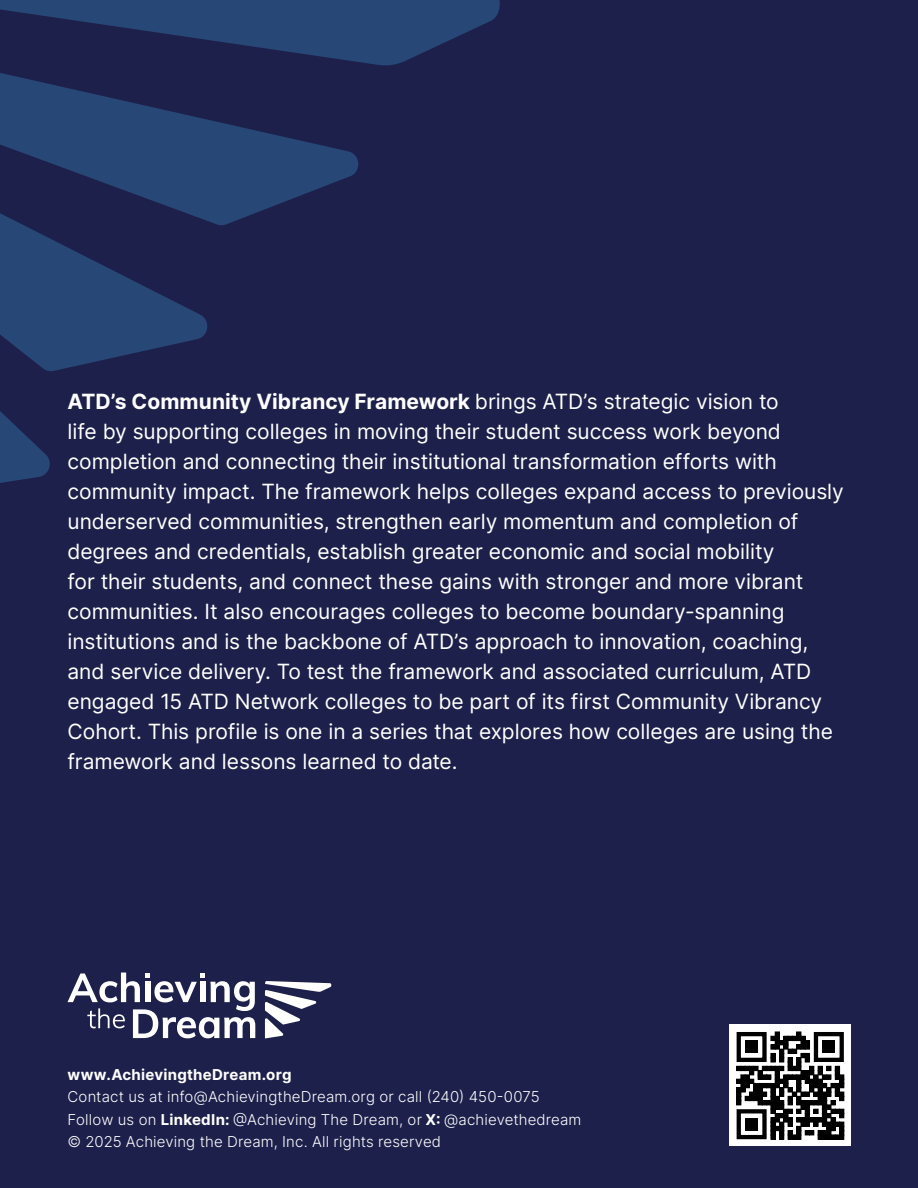
<style>
.page{position:relative;width:918px;height:1188px;background:#1d204b}
.page>*{position:absolute;margin:0;border:0;box-sizing:border-box;transform-origin:0 0}
.t1{font:21px/30px "Inter";color:#fff}
.t2{font:300 15px/22.5px "Inter";letter-spacing:.01em;color:#fff}
.t3{font:700 15px "Inter";letter-spacing:.015em;color:#fff}
.s1{font-weight:700}
</style>
<div class="page">
<svg style="left:0;top:73px;width:358px;height:152px;fill:#274776"></svg>
<svg style="left:0;top:0;width:500px;height:66px"></svg>
<svg style="left:0;top:159px;width:208px;height:212px;fill:#274776"></svg>
<svg style="left:0;top:313px;width:51px;height:170px"></svg>
<svg style="left:265px;top:981px;width:66px;height:57px"></svg>
<svg style="left:68px;top:973px;width:187px;height:65px"></svg>
<div style="left:729px;top:1024px;width:121px;height:122px;background:#fff"></div>
<svg style="left:737px;top:1032px;width:107px;height:107px"></svg>
<div style="left:737px;top:1032px;width:30px;height:30px;border:4px solid #000"></div>
<div style="left:745px;top:1041px;width:13px;height:12px;background:#000"></div>
<div style="left:814px;top:1032px;width:30px;height:30px;border:4px solid #000"></div>
<div style="left:822px;top:1041px;width:13px;height:12px;background:#000"></div>
<div style="left:737px;top:1109px;width:30px;height:30px;border:4px solid #000"></div>
<div style="left:745px;top:1118px;width:13px;height:13px;background:#000"></div>
<p class="t1" style="left:67px;top:387px;width:778px"><span class="s1">ATD’s Community Vibrancy Framework</span> brings ATD’s strategic vision to<br>life by supporting colleges in moving their student success work beyond completion and connecting their institutional transformation efforts with community impact. The framework helps colleges expand access to previously underserved communities, strengthen early momentum and completion of degrees and credentials, establish greater economic and social mobility<br>for their students, and connect these gains with stronger and more vibrant communities. It also encourages colleges to become boundary-spanning institutions and is the backbone of ATD’s approach to innovation, coaching, and service delivery. To test the framework and associated curriculum, ATD engaged 15 ATD Network colleges to be part of its first Community Vibrancy Cohort. This profile is one in a series that explores how colleges are using the framework and lessons learned to date.</p>
<p class="t3" style="left:68px;top:1065px;width:226px">www.AchievingtheDream.org</p>
<p class="t2" style="left:68px;top:1085px;width:515px">Contact us at info@AchievingtheDream.org or call (240) 450-0075<br>Follow us on <span class="s1">LinkedIn:</span> @Achieving The Dream, or <span class="s1">X:</span> @achievethedream © 2025 Achieving the Dream, Inc. All rights reserved</p>
</div>
